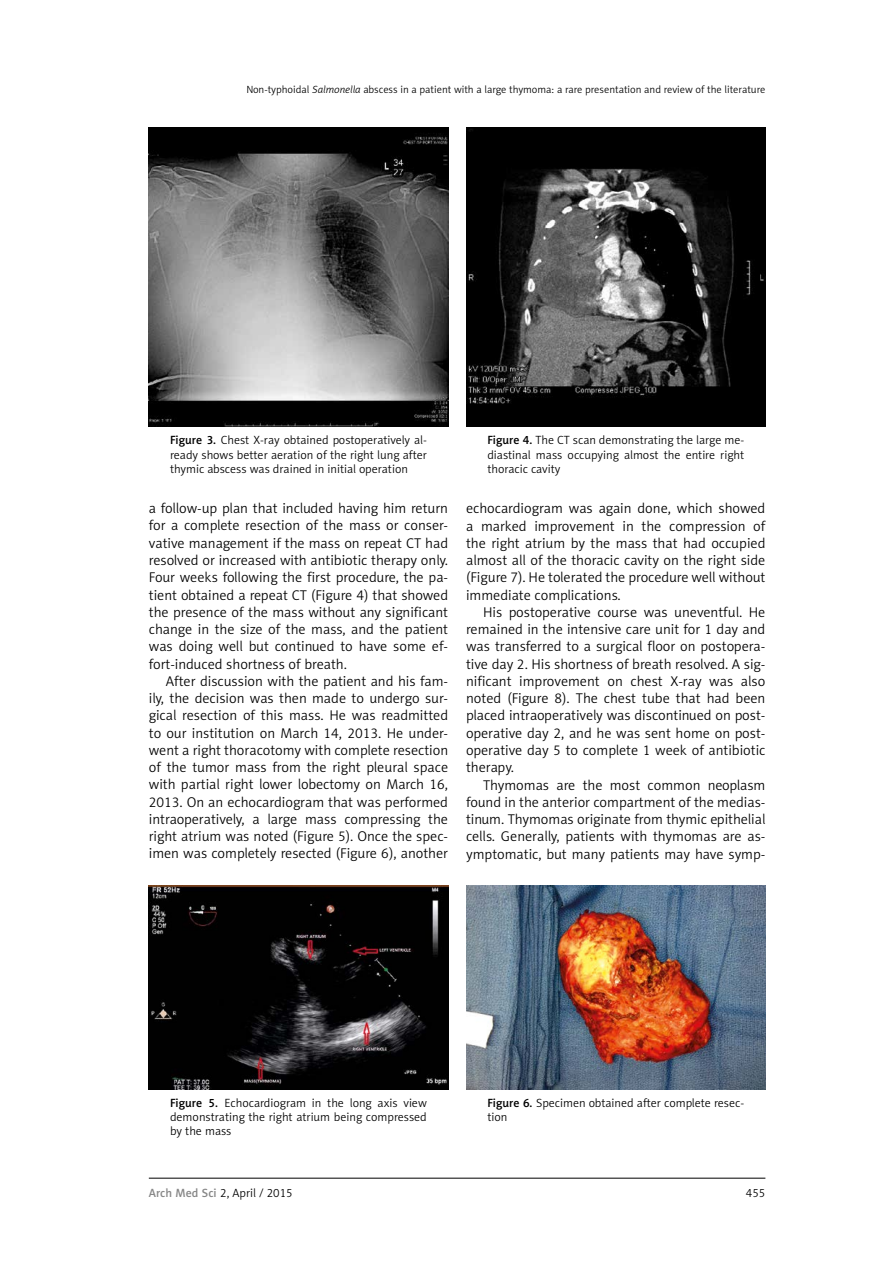
<style>
.page{position:relative;width:893px;height:1263px;background:#fff}
.page>*{position:absolute;margin:0;border:0;box-sizing:border-box;transform-origin:0 0}
.t1{font:14.25px/17.2px "Naomi Sans EFN Light";color:#000;text-align:justify}
.t2{font:12px/14.4px "Naomi Sans EFN Light";color:#000;text-align:justify}
.t3{font:10.5px "Naomi Sans EFN Light";color:#000}
.s1{font-style:italic}
.s2{font-family:"Naomi Sans EFN Medium"}
.s3{font-family:"Naomi Sans EFN Medium";color:#878787}
</style>
<div class="page">
<hr style="left:149px;top:1178px;width:616px;height:1px;background:#000">
<img style="left:149px;top:128px;width:299px;height:299px">
<img style="left:466px;top:128px;width:299px;height:299px">
<img style="left:149px;top:886px;width:299px;height:203px">
<img style="left:466px;top:886px;width:299px;height:203px">
<p class="t3" style="left:246px;top:83px;width:521px">Non-typhoidal <span class="s1">Salmonella</span> abscess in a patient with a large thymoma: a rare presentation and review of the literature</p>
<p class="t2" style="left:170px;top:433px;width:258px"><span class="s2">Figure 3.</span> Chest X-ray obtained postoperatively al&shy;ready shows better aeration of the right lung after thymic abscess was drained in initial operation</p>
<p class="t2" style="left:487px;top:433px;width:258px"><span class="s2">Figure 4.</span> The CT scan demonstrating the large me&shy;diastinal mass occupying almost the entire right thoracic cavity</p>
<p class="t1" style="left:149px;top:500px;width:301px">a follow-up plan that included having him return for a complete resection of the mass or conser&shy;vative management if the mass on repeat CT had resolved or increased with antibiotic therapy only.<br>Four weeks following the first procedure, the pa&shy;tient obtained a repeat CT (Figure 4) that showed the presence of the mass without any significant change in the size of the mass, and the patient was doing well but continued to have some ef&shy;fort-induced shortness of breath.</p>
<p class="t1" style="left:149px;top:672px;width:301px;text-indent:17px">After discussion with the patient and his fam&shy;ily, the decision was then made to undergo sur&shy;gical resection of this mass. He was readmitted to our institution on March 14, 2013. He under&shy;went a right thoracotomy with complete resection of the tumor mass from the right pleural space with partial right lower lobectomy on March 16, 2013. On an echocardiogram that was performed intraoperatively, a large mass compressing the right atrium was noted (Figure 5). Once the spec&shy;imen was completely resected (Figure 6), another</p>
<p class="t1" style="left:466px;top:500px;width:301px">echocardiogram was again done, which showed a marked improvement in the compression of the right atrium by the mass that had occupied almost all of the thoracic cavity on the right side (Figure 7). He tolerated the procedure well without immediate complications.</p>
<p class="t1" style="left:466px;top:603px;width:301px;text-indent:17px">His postoperative course was uneventful. He remained in the intensive care unit for 1 day and was transferred to a surgical floor on postopera&shy;tive day 2. His shortness of breath resolved. A sig&shy;nificant improvement on chest X-ray was also noted (Figure 8). The chest tube that had been placed intraoperatively was discontinued on post&shy;operative day 2, and he was sent home on post&shy;operative day 5 to complete 1 week of antibiotic therapy.</p>
<p class="t1" style="left:466px;top:776px;width:301px;text-indent:17px">Thymomas are the most common neoplasm found in the anterior compartment of the medias&shy;tinum. Thymomas originate from thymic epithelial cells. Generally, patients with thymomas are as&shy;ymptomatic, but many patients may have symp-</p>
<p class="t2" style="left:170px;top:1095px;width:258px"><span class="s2">Figure 5.</span> Echocardiogram in the long axis view demonstrating the right atrium being compressed by the mass</p>
<p class="t2" style="left:487px;top:1095px;width:258px"><span class="s2">Figure 6.</span> Specimen obtained after complete resec&shy;tion</p>
<p class="t2" style="left:149px;top:1186px;width:145px"><span class="s3">Arch Med Sci</span> 2, April / 2015</p>
<p class="t2" style="left:746px;top:1186px;width:21px">455</p>
</div>
